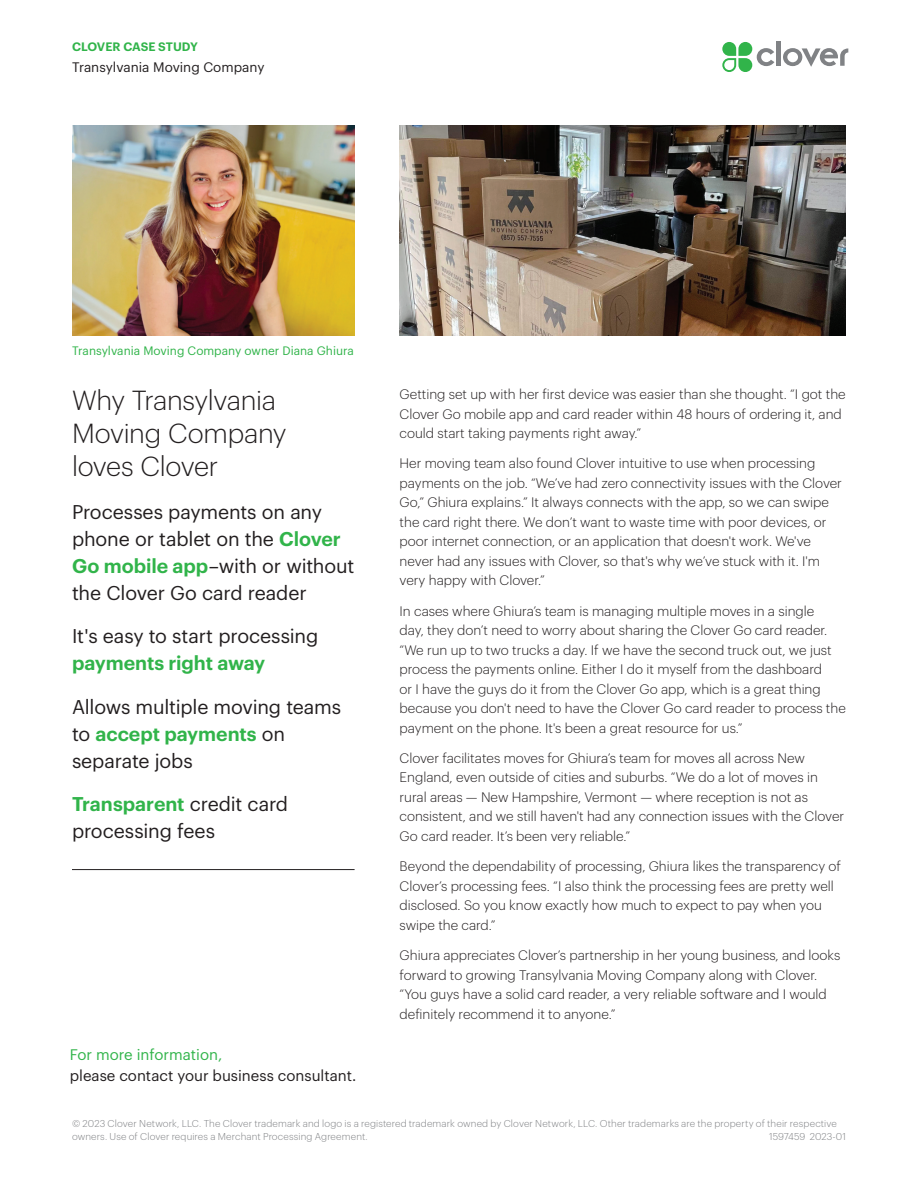
<style>
.page{position:relative;width:918px;height:1188px;background:#fff}
.page>*{position:absolute;margin:0;border:0;box-sizing:border-box;transform-origin:0 0}
.t1{font:300 27px/33px "Graphik";letter-spacing:-.01em;color:#231f20}
.t2{font:19.5px/27px "Graphik";letter-spacing:-.005em;color:#231f20}
.t3{font:15px/21px "Graphik";color:#231f20}
.t4{font:300 13.5px/19.5px "Graphik";color:#231f20}
.t5{font:13.5px "Graphik";color:#231f20}
.t6{font:12px "Graphik";color:#31b44a}
.t7{font:600 12px "Graphik";letter-spacing:-.005em;color:#31b44a}
.t8{font:300 9.75px "Graphik";letter-spacing:.01em;color:#808285}
.s1{font-weight:600;color:#31b44a}
.s2{color:#31b44a}
</style>
<div class="page">
<div style="left:776px;top:41px;width:5px;height:25px;background:#808285"></div>
<svg style="left:783px;top:48px;width:65px;height:19px"></svg>
<svg style="left:722px;top:42px;width:52px;height:30px"></svg>
<hr style="left:72px;top:869px;width:283px;height:1px;background:#231f20">
<img style="left:72px;top:126px;width:283px;height:210px">
<img style="left:400px;top:126px;width:446px;height:210px">
<p class="t7" style="left:72px;top:38px;width:127px">CLOVER CASE STUDY</p>
<p class="t5" style="left:72px;top:57px;width:194px">Transylvania Moving Company</p>
<p class="t6" style="left:72px;top:342px;width:284px">Transylvania Moving Company owner Diana Ghiura</p>
<p class="t1" style="left:72px;top:382px;width:216px">Why Transylvania<br>Moving Company loves Clover</p>
<p class="t2" style="left:72px;top:497px;width:284px">Processes payments on any phone or tablet on the <span class="s1">Clover<br>Go mobile app</span>–with or without the Clover Go card reader</p>
<p class="t2" style="left:72px;top:621px;width:248px">It's easy to start processing <span class="s1">payments right away</span></p>
<p class="t2" style="left:72px;top:691px;width:271px">Allows multiple moving teams to <span class="s1">accept payments</span> on separate jobs</p>
<p class="t2" style="left:72px;top:789px;width:218px"><span class="s1">Transparent</span> credit card processing fees</p>
<p class="t3" style="left:70px;top:1043px;width:288px"><span class="s2">For more information,<br></span>please contact your business consultant.</p>
<p class="t4" style="left:400px;top:383px;width:448px">Getting set up with her first device was easier than she thought. “I got the<br>Clover Go mobile app and card reader within 48 hours of ordering it, and could start taking payments right away.”</p>
<p class="t4" style="left:400px;top:453px;width:444px">Her moving team also found Clover intuitive to use when processing payments on the job. “We’ve had zero connectivity issues with the Clover Go,” Ghiura explains.” It always connects with the app, so we can swipe the card right there. We don’t want to waste time with poor devices, or poor internet connection, or an application that doesn't work. We've never had any issues with Clover, so that's why we’ve stuck with it. I'm very happy with Clover.”</p>
<p class="t4" style="left:400px;top:600px;width:448px">In cases where Ghiura’s team is managing multiple moves in a single<br>day, they don’t need to worry about sharing the Clover Go card reader. “We run up to two trucks a day. If we have the second truck out, we just process the payments online. Either I do it myself from the dashboard<br>or I have the guys do it from the Clover Go app, which is a great thing because you don't need to have the Clover Go card reader to process the payment on the phone. It's been a great resource for us.”</p>
<p class="t4" style="left:400px;top:747px;width:446px">Clover facilitates moves for Ghiura’s team for moves all across New England, even outside of cities and suburbs. “We do a lot of moves in rural areas — New Hampshire, Vermont — where reception is not as consistent, and we still haven't had any connection issues with the Clover Go card reader. It’s been very reliable.”</p>
<p class="t4" style="left:400px;top:856px;width:443px">Beyond the dependability of processing, Ghiura likes the transparency of Clover’s processing fees. “I also think the processing fees are pretty well disclosed. So you know exactly how much to expect to pay when you swipe the card.”</p>
<p class="t4" style="left:400px;top:944px;width:442px">Ghiura appreciates Clover’s partnership in her young business, and looks forward to growing Transylvania Moving Company along with Clover. “You guys have a solid card reader, a very reliable software and I would definitely recommend it to anyone.”</p>
<p class="t8" style="left:72px;top:1116px;width:766px">© 2023 Clover Network, LLC. The Clover trademark and logo is a registered trademark owned by Clover Network, LLC. Other trademarks are the property of their respective</p>
<p class="t8" style="left:72px;top:1129px;width:297px">owners. Use of Clover requires a Merchant Processing Agreement.</p>
<p class="t8" style="left:769px;top:1129px;width:78px">1597459 2023-01</p>
</div>
